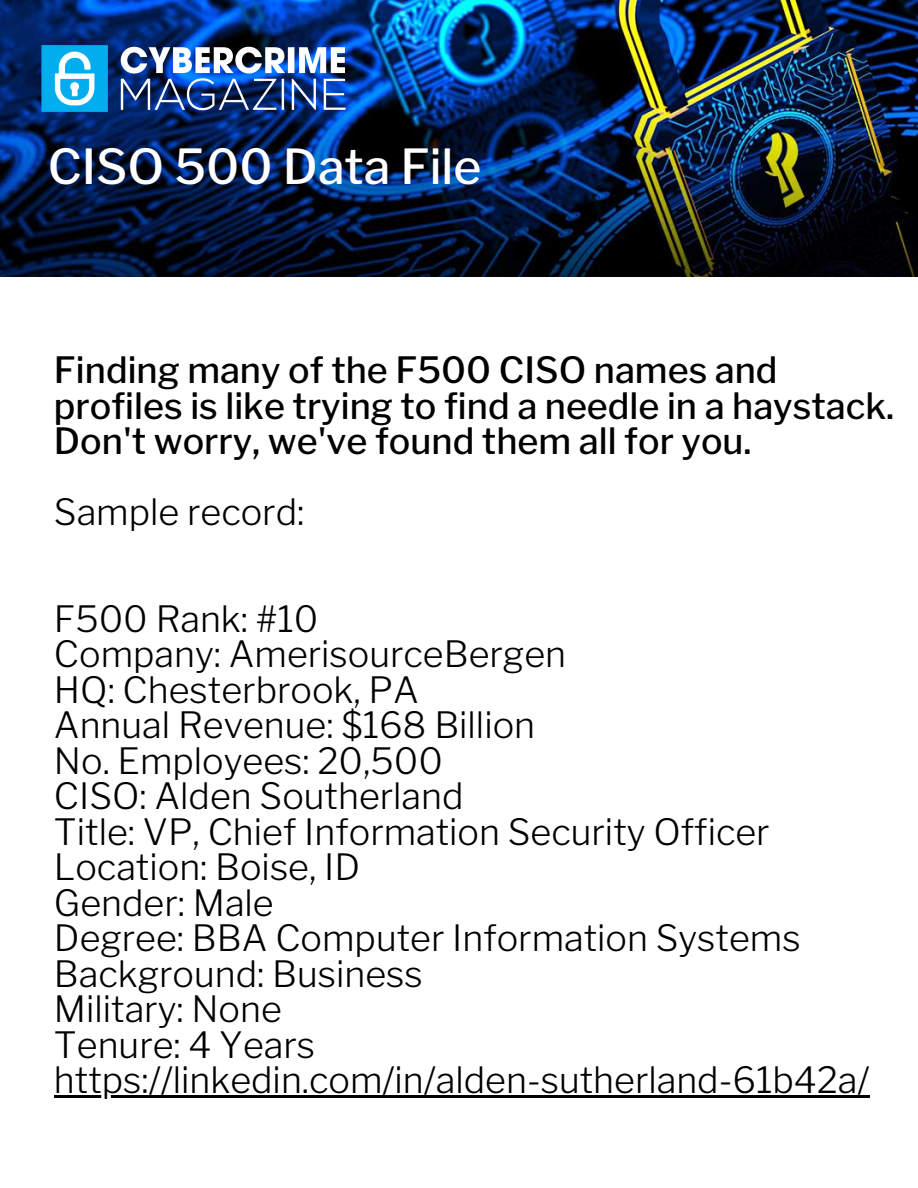
<style>
.page{position:relative;width:918px;height:1188px;background:#fff}
.page>*{position:absolute;margin:0;border:0;box-sizing:border-box;transform-origin:0 0}
.t1{font:500 48px "Libre Franklin";color:#fff}
.t2{font:300 36px/35.5px "Libre Franklin";color:#000}
.t3{font:500 36px/35.5px "Libre Franklin";color:#000}
</style>
<div class="page">
<img style="left:0;top:0;width:918px;height:277px">
<img style="left:30px;top:35px;width:327px;height:87px">
<hr style="left:54px;top:1095px;width:816px;height:3px;background:#000">
<h1 class="t1" style="left:48px;top:138px;width:435px">CISO 500 Data File</h1>
<p class="t3" style="left:54px;top:353px;width:842px">Finding many of the F500 CISO names and profiles is like trying to find a needle in a haystack.<br>Don't worry, we've found them all for you.</p>
<p class="t2" style="left:54px;top:495px;width:252px">Sample record:</p>
<p class="t2" style="left:54px;top:601px;width:817px">F500 Rank: #10<br>Company: AmerisourceBergen<br>HQ: Chesterbrook, PA<br>Annual Revenue: $168 Billion<br>No. Employees: 20,500<br>CISO: Alden Southerland<br>Title: VP, Chief Information Security Officer<br>Location: Boise, ID<br>Gender: Male<br>Degree: BBA Computer Information Systems<br>Background: Business<br>Military: None<br>Tenure: 4 Years https://linkedin.com/in/alden-sutherland-61b42a/</p>
</div>
